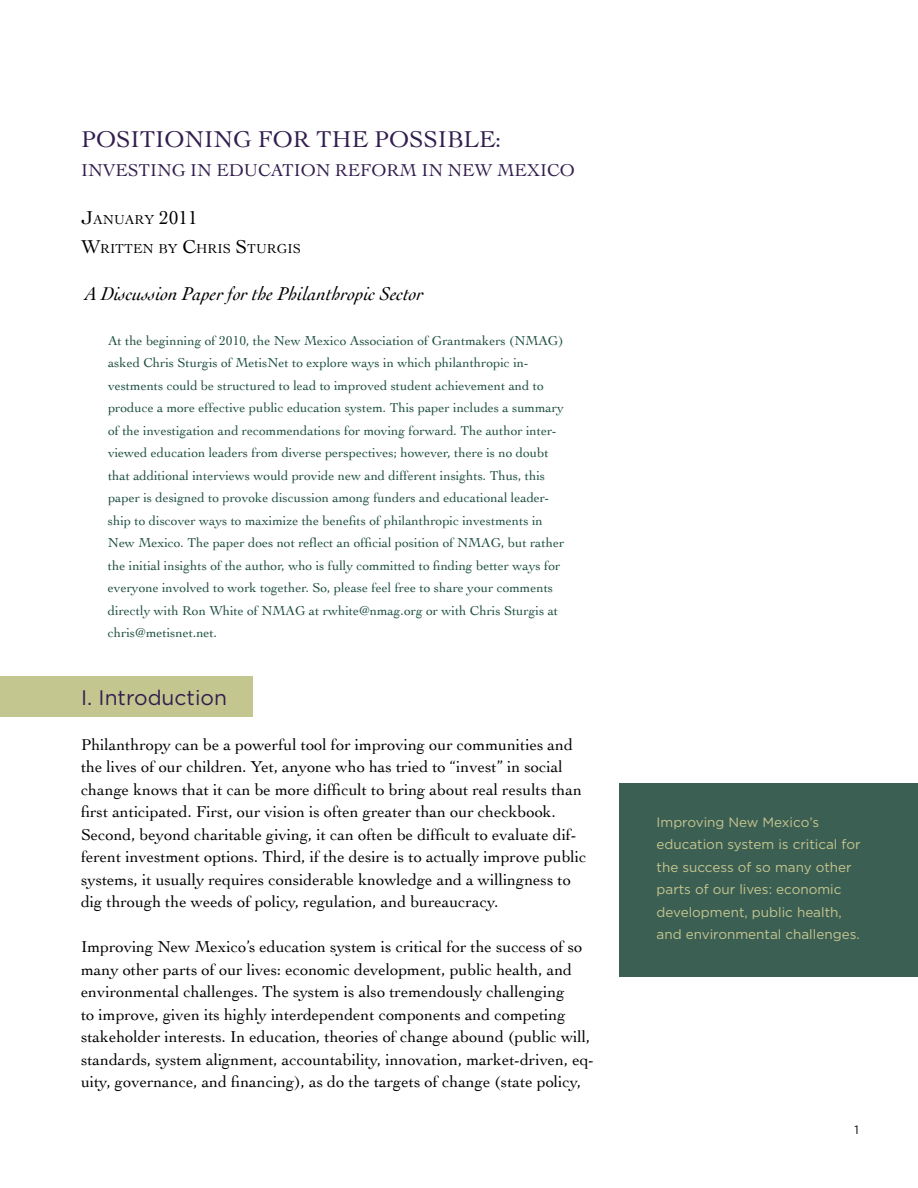
<style>
.page{position:relative;width:918px;height:1188px;background:#fff}
.page>*{position:absolute;margin:0;border:0;box-sizing:border-box;transform-origin:0 0}
.t1{font:24px "Cochin";color:#321e4e}
.t2{font:21px "Gotham";color:#321e4e}
.t3{font:italic 19.5px "Cochin";color:#000}
.t4{font:18px "Cochin";color:#321e4e}
.t5{font:16.5px/22.5px "Cochin";color:#000}
.t6{font:13.65px/28.8px "Cochin";color:#000}
.t7{font:13.5px/22.5px "Cochin";color:#1d4e41}
.t8{font:13.5px/22.5px "Gotham";color:#c4c68f}
.t9{font:12px "Gotham";color:#000}
.s1{font-size:19.5px}
</style>
<div class="page">
<div style="left:0;top:676px;width:253px;height:41px;background:#c4c68f"></div>
<div style="left:620px;top:783px;width:298px;height:193px;background:#3c5f53"></div>
<h1 class="t1" style="left:81px;top:125px;width:422px">Positioning for the Possible:</h1>
<p class="t4" style="left:81px;top:159px;width:495px">Investing in Education Reform in New Mexico</p>
<p class="t6" style="left:81px;top:205px;width:221px"><span class="s1">J</span>ANUARY <span class="s1">2011<br>W</span>RITTEN BY <span class="s1">C</span>HRIS <span class="s1">S</span>TURGIS</p>
<p class="t3" style="left:85px;top:282px;width:340px">A Discussion Paper for the Philanthropic Sector</p>
<p class="t7" style="left:108px;top:329px;width:419px">At the beginning of 2010, the New Mexico Association of Grantmakers (NMAG</p>
<p class="t7" style="left:558px;top:329px;width:7px">)</p>
<p class="t7" style="left:108px;top:352px;width:457px">asked Chris Sturgis of MetisNet to explore ways in which philanthropic in&shy;vestments could be structured to lead to improved student achievement and to produce a more effective public education system. This paper includes a summary of the investigation and recommendations for moving forward. The author inter&shy;viewed education leaders from diverse perspectives; however, there is no doubt that additional interviews would provide new and different insights. Thus, this paper is designed to provoke discussion among funders and educational leader&shy;ship to discover ways to maximize the benefits of philanthropic investments in New Mexico. The paper does not reflect an official position of NMAG</p>
<p class="t7" style="left:108px;top:532px;width:458px;text-indent:393px">, but rather the initial insights of the author, who is fully committed to finding better ways for everyone involved to work together. So, please feel free to share your comments directly with Ron White of NMAG</p>
<p class="t7" style="left:309px;top:599px;width:251px">at rwhite@nmag.org or with Chris Sturgis at</p>
<p class="t7" style="left:108px;top:622px;width:111px">chris@metisnet.net.</p>
<p class="t2" style="left:81px;top:686px;width:148px">I. Introduction</p>
<p class="t5" style="left:81px;top:733px;width:507px">Philanthropy can be a powerful tool for improving our communities and the lives of our children. Yet, anyone who has tried to “invest” in social change knows that it can be more difficult to bring about real results than first anticipated. First, our vision is often greater than our checkbook.<br>Second, beyond charitable giving, it can often be difficult to evaluate dif&shy;ferent investment options. Third, if the desire is to actually improve public systems, it usually requires considerable knowledge and a willingness to dig through the weeds of policy, regulation, and bureaucracy.</p>
<p class="t5" style="left:81px;top:936px;width:515px">Improving New Mexico’s education system is critical for the success of so many other parts of our lives: economic development, public health, and environmental challenges. The system is also tremendously challenging<br>to improve, given its highly interdependent components and competing stakeholder interests. In education, theories of change abound (public will, standards, system alignment, accountability, innovation, market-driven, eq&shy;uity, governance, and financing), as do the targets of change (state policy,</p>
<p class="t8" style="left:657px;top:810px;width:205px">Improving New Mexico’s education system is critical for the success of so many other parts of our lives: economic development, public health, and environmental challenges.</p>
<p class="t9" style="left:855px;top:1123px;width:6px">1</p>
</div>
